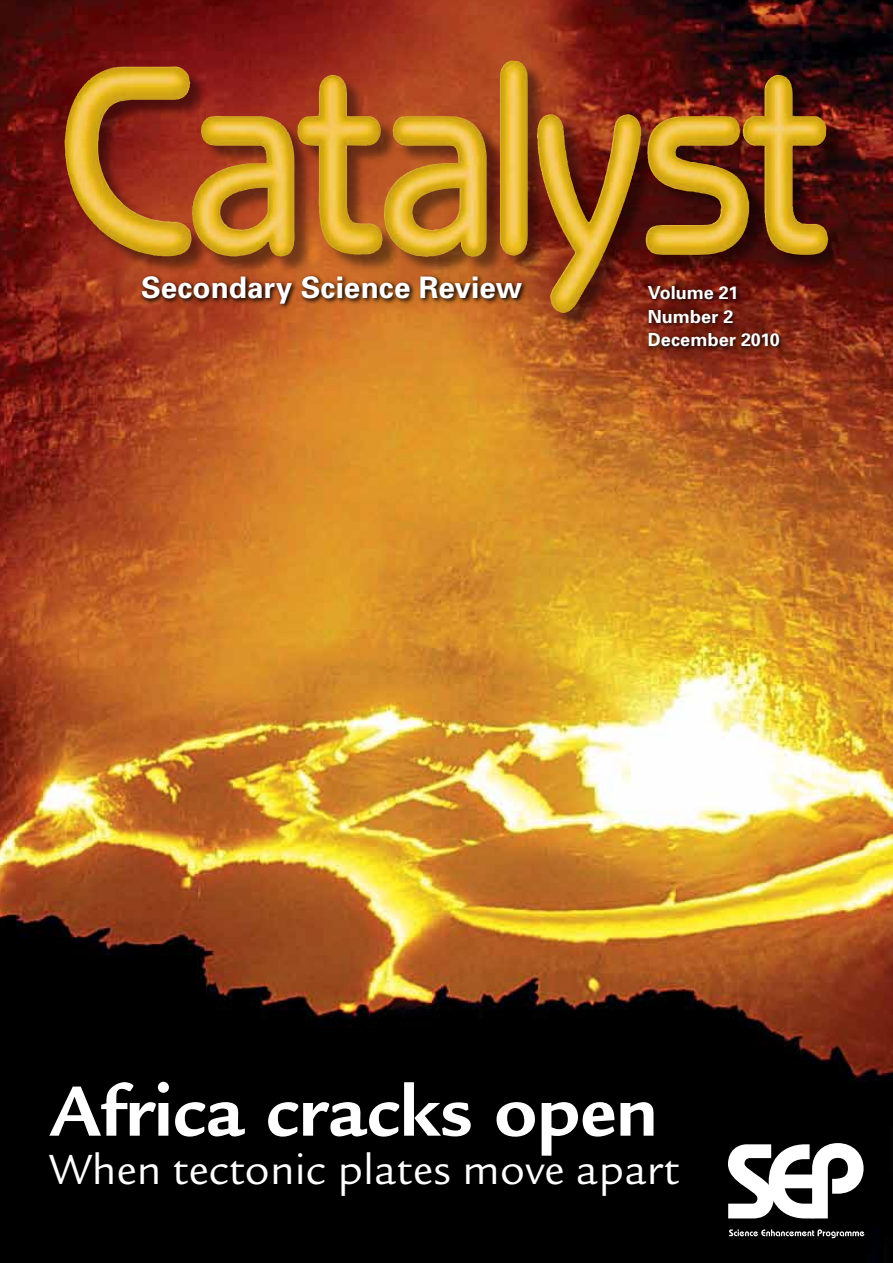
<style>
.page{position:relative;width:893px;height:1263px;background:#fff}
.page>*{position:absolute;margin:0;border:0;box-sizing:border-box;transform-origin:0 0}
.t1{font:700 77.4px "Legacy Sans";color:#fff}
.t2{font:45.9px "Legacy Sans";color:#fff}
.t3{font:700 29.7px "Univers";color:#fff}
.t4{font:700 18px/23.7px "Univers";letter-spacing:.005em;color:#fff}
</style>
<div class="page">
<img style="left:0;top:0;width:893px;height:1263px">
<svg style="left:645px;top:331px;width:139px;height:21px"></svg>
<svg style="left:729px;top:1229px;width:135px;height:9px"></svg>
<svg style="left:728px;top:1143px;width:136px;height:75px"></svg>
<div style="left:67px;top:63px;width:780px;height:268px;background:#000;opacity:.43"></div>
<img style="left:64px;top:61px;width:464px;height:195px">
<svg style="left:139px;top:273px;width:389px;height:36px"></svg>
<h3 class="t3" style="left:141px;top:269px;width:383px">Secondary Science Review</h3>
<p class="t4" style="left:648px;top:280px;width:134px">Volume 21<br>Number 2<br>December 2010</p>
<h1 class="t1" style="left:49px;top:1067px;width:610px">Africa cracks open</h1>
<h2 class="t2" style="left:49px;top:1144px;width:631px">When tectonic plates move apart</h2>
</div>
